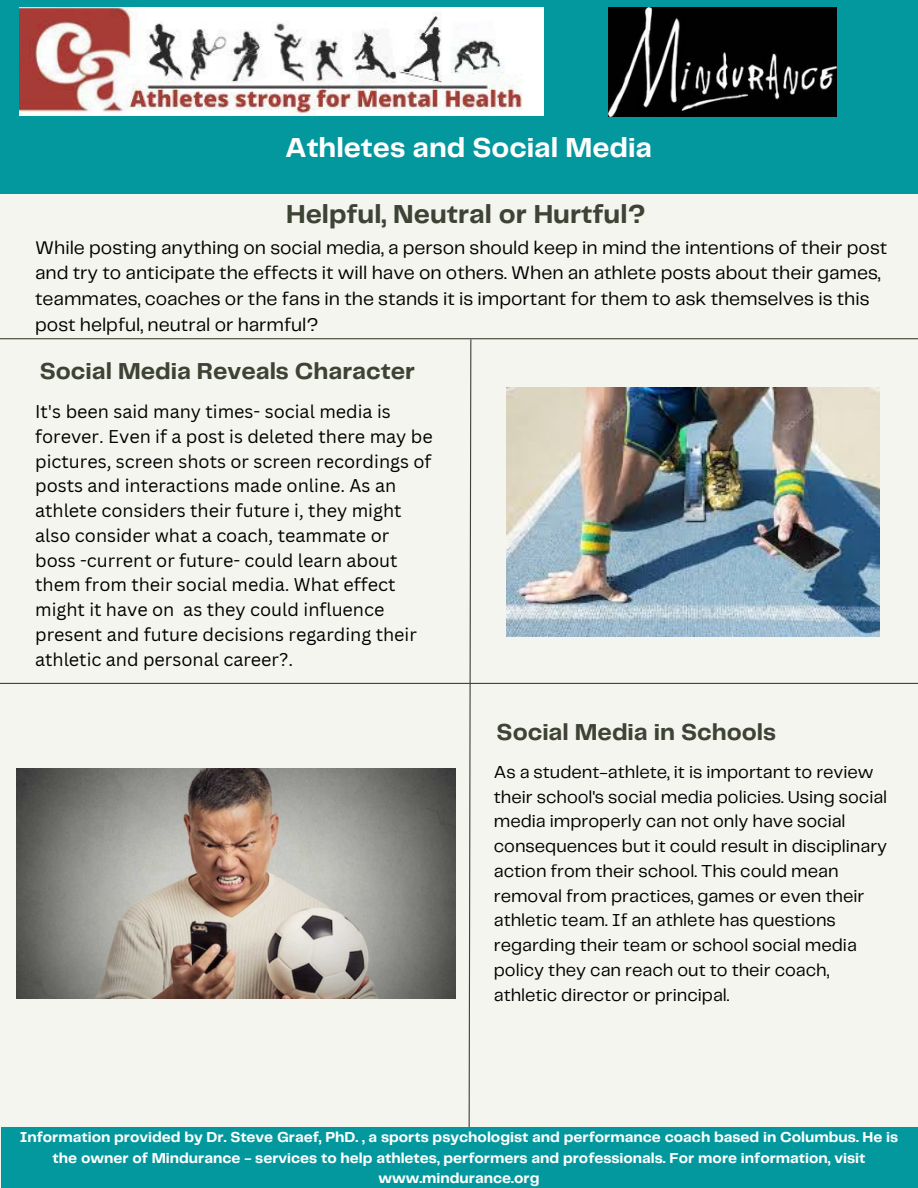
<style>
.page{position:relative;width:918px;height:1188px;background:#f5f5ef}
.page>*{position:absolute;margin:0;border:0;box-sizing:border-box;transform-origin:0 0}
.t1{font:700 28.5px "Telegraf";color:#fffefe}
.t2{font:700 27px "Telegraf";color:#3d4335}
.t3{font:700 24px "Telegraf";color:#3d4335}
.t4{font:19.05px/25.8px "Telegraf";color:#000}
.t5{font:18px/24.8px "Canva Sans";color:#000}
.t6{font:18px/24.8px "Telegraf";color:#000}
.t7{font:700 15px/20.2px "Telegraf";color:#fffefe;text-align:center}
</style>
<div class="page">
<svg style="left:468px;top:339px;width:4px;height:788px"></svg>
<hr style="left:0;top:683px;width:918px;height:1px;background:#3d4335">
<div style="left:0;top:0;width:918px;height:193px;background:#03989e"></div>
<hr style="left:0;top:338px;width:918px;height:1px;background:#3d4335">
<img style="left:20px;top:7px;width:524px;height:108px">
<img style="left:609px;top:7px;width:227px;height:109px">
<div style="left:1px;top:1127px;width:917px;height:60px;background:#03989e"></div>
<img style="left:506px;top:388px;width:374px;height:248px">
<img style="left:17px;top:768px;width:439px;height:231px">
<p class="t1" style="left:285px;top:135px;width:368px">Athletes and Social Media</p>
<p class="t2" style="left:286px;top:203px;width:361px">Helpful, Neutral or Hurtful?</p>
<p class="t4" style="left:35px;top:235px;width:854px">While posting anything on social media, a person should keep in mind the intentions of their post and try to anticipate the effects it will have on others. When an athlete posts about their games, teammates, coaches or the fans in the stands it is important for them to ask themselves is this post helpful, neutral or harmful?</p>
<p class="t3" style="left:40px;top:361px;width:377px">Social Media Reveals Character</p>
<p class="t5" style="left:35px;top:399px;width:399px">It's been said many times- social media is forever. Even if a post is deleted there may be pictures, screen shots or screen recordings of posts and interactions made online. As an athlete considers their future i, they might also consider what a coach, teammate or boss -current or future- could learn about them from their social media. What effect might it have on as they could influence present and future decisions regarding their athletic and personal career?.</p>
<p class="t3" style="left:497px;top:722px;width:281px">Social Media in Schools</p>
<p class="t6" style="left:494px;top:761px;width:395px">As a student-athlete, it is important to review their school's social media policies. Using social media improperly can not only have social consequences but it could result in disciplinary action from their school. This could mean removal from practices, games or even their athletic team. If an athlete has questions regarding their team or school social media policy they can reach out to their coach, athletic director or principal.</p>
<p class="t7" style="left:20px;top:1128px;width:880px">Information provided by Dr. Steve Graef, PhD. , a sports psychologist and performance coach based in Columbus. He is the owner of Mindurance - services to help athletes, performers and professionals. For more information, visit www.mindurance.org</p>
</div>
